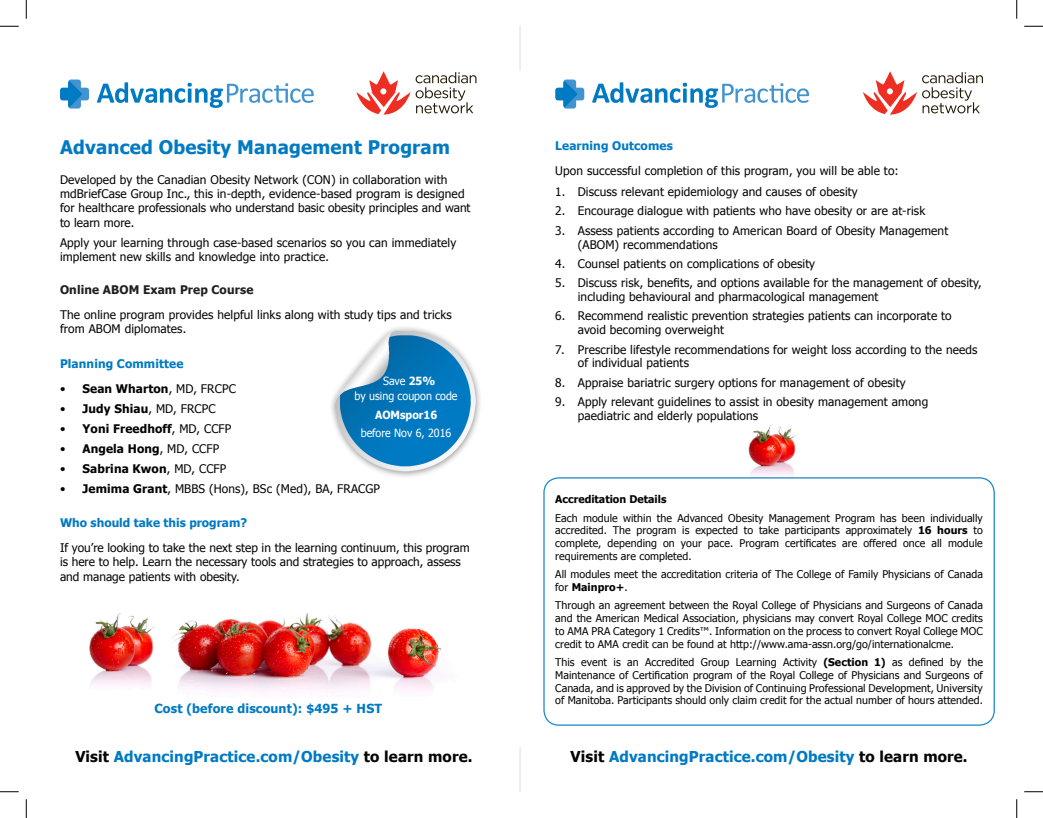
<style>
.page{position:relative;width:1043px;height:818px;background:#fff}
.page>*{position:absolute;margin:0;border:0;box-sizing:border-box;transform-origin:0 0}
.t1{font:700 18.75px "Tahoma";letter-spacing:.01em;color:#007ac2}
.t2{font:700 15px "Tahoma";letter-spacing:.01em;color:#007ac2}
.t3{font:700 12.5px "Tahoma";letter-spacing:.01em;color:#007ac2}
.t4{font:11.88px/14.2px "Tahoma";letter-spacing:.01em;color:#040503}
.t5{font:700 11.88px "Tahoma";letter-spacing:.01em;color:#040503}
.t6{font:700 11.88px "Tahoma";letter-spacing:.01em;color:#007ac2}
.t7{font:700 11.88px "Tahoma";letter-spacing:.01em;color:#231f20}
.t8{font:11.25px "Tahoma";color:#fff;scale:.95 1}
.t9{font:700 11.25px "Tahoma";color:#fff;scale:.95 1}
.t10{font:10.62px/12.8px "Tahoma";letter-spacing:.005em;color:#040503;text-align:justify}
.t11{font:700 10.62px "Tahoma";color:#040503}
.s1{font-weight:400}
.s2{font-weight:700}
.s3{color:#040503}
</style>
<div class="page">
<img style="left:748px;top:425px;width:48px;height:52px">
<img style="left:89px;top:613px;width:352px;height:79px">
<div style="left:543px;top:477px;width:451px;height:248px;border:1px solid #007ac2;border-radius:15px"></div>
<svg style="left:60px;top:79px;width:29px;height:29px"></svg>
<svg style="left:97px;top:82px;width:217px;height:26px"></svg>
<svg style="left:555px;top:79px;width:29px;height:29px"></svg>
<svg style="left:592px;top:82px;width:217px;height:26px"></svg>
<svg style="left:356px;top:71px;width:120px;height:44px"></svg>
<svg style="left:863px;top:71px;width:119px;height:44px"></svg>
<img style="left:331px;top:327px;width:149px;height:150px">
<hr style="left:519px;top:26px;width:1px;height:45px;background:#dcdddf">
<hr style="left:519px;top:747px;width:1px;height:44px;background:#dcdddf">
<svg style="left:0;top:25px;width:19px;height:2px"></svg>
<svg style="left:1024px;top:25px;width:18px;height:2px"></svg>
<svg style="left:0;top:791px;width:19px;height:1px"></svg>
<svg style="left:1024px;top:791px;width:18px;height:1px"></svg>
<svg style="left:25px;top:0;width:2px;height:19px"></svg>
<svg style="left:25px;top:799px;width:2px;height:19px"></svg>
<svg style="left:1016px;top:0;width:1px;height:19px"></svg>
<svg style="left:1016px;top:799px;width:1px;height:19px"></svg>
<p class="t1" style="left:60px;top:134px;width:391px">Advanced Obesity Management Program</p>
<p class="t4" style="left:60px;top:172px;width:412px">Developed by the Canadian Obesity Network (CON) in collaboration with mdBriefCase Group Inc., this in-depth, evidence-based program is designed for healthcare professionals who understand basic obesity principles and want to learn more.</p>
<p class="t4" style="left:60px;top:234px;width:398px">Apply your learning through case-based scenarios so you can immediately implement new skills and knowledge into practice.</p>
<p class="t7" style="left:60px;top:281px;width:195px">Online ABOM Exam Prep Course</p>
<p class="t4" style="left:60px;top:307px;width:393px">The online program provides helpful links along with study tips and tricks from ABOM diplomates.</p>
<p class="t6" style="left:60px;top:355px;width:125px">Planning Committee</p>
<p class="t5" style="left:60px;top:380px;width:177px"><span class="s1">•</span> Sean Wharton<span class="s1">, MD, FRCPC</span></p>
<p class="t4" style="left:60px;top:401px;width:157px">• <span class="s2">Judy Shiau</span>, MD, FRCPC</p>
<p class="t5" style="left:60px;top:420px;width:173px"><span class="s1">•</span> Yoni Freedhoff<span class="s1">, MD, CCFP</span></p>
<p class="t5" style="left:60px;top:440px;width:161px"><span class="s1">•</span> Angela Hong<span class="s1">, MD, CCFP</span></p>
<p class="t5" style="left:60px;top:460px;width:168px"><span class="s1">•</span> Sabrina Kwon<span class="s1">, MD, CCFP</span></p>
<p class="t4" style="left:60px;top:480px;width:321px">• <span class="s2">Jemima Grant</span>, MBBS (Hons), BSc (Med), BA, FRACGP</p>
<p class="t8" style="left:383px;top:373px;width:56px">Save <span class="s2">25%</span></p>
<p class="t8" style="left:354px;top:389px;width:110px">by using coupon code</p>
<p class="t9" style="left:375px;top:406px;width:67px">AOMspor16</p>
<p class="t8" style="left:361px;top:425px;width:97px">before Nov 6, 2016</p>
<p class="t6" style="left:60px;top:514px;width:188px">Who should take this program?</p>
<p class="t4" style="left:60px;top:540px;width:411px">If you’re looking to take the next step in the learning continuum, this program is here to help. Learn the necessary tools and strategies to approach, assess and manage patients with obesity.</p>
<p class="t3" style="left:154px;top:700px;width:229px">Cost (before discount): $495 + HST</p>
<p class="t6" style="left:555px;top:137px;width:119px">Learning Outcomes</p>
<p class="t4" style="left:555px;top:163px;width:345px">Upon successful completion of this program, you will be able to:</p>
<p class="t4" style="left:555px;top:184px;width:304px">1. Discuss relevant epidemiology and causes of obesity</p>
<p class="t4" style="left:555px;top:203px;width:371px">2. Encourage dialogue with patients who have obesity or are at-risk</p>
<p class="t4" style="left:578px;top:223px;width:372px;line-height:13.8px;text-indent:-22px">3. Assess patients according to American Board of Obesity Management (ABOM) recommendations</p>
<p class="t4" style="left:555px;top:256px;width:261px">4. Counsel patients on complications of obesity</p>
<p class="t4" style="left:578px;top:275px;width:405px;line-height:13.8px;text-indent:-22px">5. Discuss risk, benefits, and options available for the management of obesity, including behavioural and pharmacological management</p>
<p class="t4" style="left:578px;top:308px;width:375px;line-height:13.8px;text-indent:-22px">6. Recommend realistic prevention strategies patients can incorporate to avoid becoming overweight</p>
<p class="t4" style="left:578px;top:342px;width:401px;line-height:13.8px;text-indent:-22px">7. Prescribe lifestyle recommendations for weight loss according to the needs of individual patients</p>
<p class="t4" style="left:555px;top:374px;width:352px">8. Appraise bariatric surgery options for management of obesity</p>
<p class="t4" style="left:578px;top:394px;width:352px;line-height:13.8px;text-indent:-22px">9. Apply relevant guidelines to assist in obesity management among paediatric and elderly populations</p>
<p class="t11" style="left:555px;top:492px;width:113px">Accreditation Details</p>
<p class="t10" style="left:555px;top:511px;width:429px">Each module within the Advanced Obesity Management Program has been individually accredited. The program is expected to take participants approximately <span class="s2">16 hours</span> to complete, depending on your pace. Program certificates are offered once all module requirements are completed.</p>
<p class="t10" style="left:555px;top:567px;width:429px">All modules meet the accreditation criteria of The College of Family Physicians of Canada for <span class="s2">Mainpro+</span>.</p>
<p class="t10" style="left:555px;top:598px;width:429px">Through an agreement between the Royal College of Physicians and Surgeons of Canada and the American Medical Association, physicians may convert Royal College MOC credits to AMA PRA Category 1 Credits™. Information on the process to convert Royal College MOC credit to AMA credit can be found at http://www.ama-assn.org/go/internationalcme.</p>
<p class="t10" style="left:555px;top:655px;width:429px">This event is an Accredited Group Learning Activity <span class="s2">(Section 1)</span> as defined by the Maintenance of Certification program of the Royal College of Physicians and Surgeons of Canada, and is approved by the Division of Continuing Professional Development, University of Manitoba. Participants should only claim credit for the actual number of hours attended.</p>
<p class="t2" style="left:75px;top:746px;width:398px"><span class="s3">Visit</span> AdvancingPractice.com/Obesity <span class="s3">to learn more.</span></p>
<p class="t2" style="left:570px;top:746px;width:398px"><span class="s3">Visit</span> AdvancingPractice.com/Obesity <span class="s3">to learn more.</span></p>
</div>
